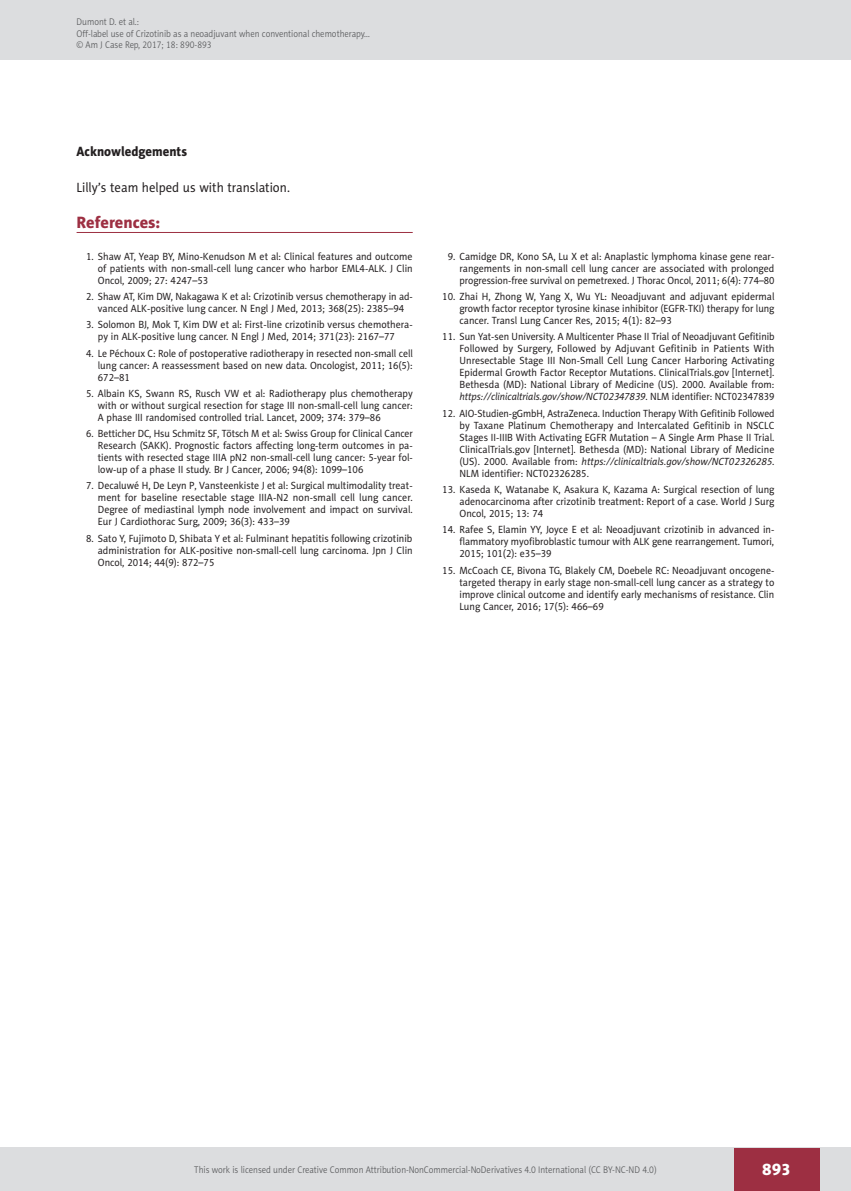
<style>
.page{position:relative;width:851px;height:1191px;background:#fff}
.page>*{position:absolute;margin:0;border:0;box-sizing:border-box;transform-origin:0 0}
.AJCR_Referencje_Tytu{font:16.5px "Naomi Sans EFN Heavy";color:#9d2f42}
.t1{font:16.5px "Naomi Sans EFN Heavy";color:#fff}
.AJCR_Body{font:13.5px "Naomi Sans EFN";color:#231f20;scale:.95 1}
.AJCR_Headline_2{font:13.5px "Naomi Sans EFN Heavy";color:#231f20;scale:.95 1}
.AJCR_Referencje_punk{font:10.5px/12px "Naomi Sans EFN";color:#231f20;text-align:justify;scale:.95 1}
.AJCR_Referencje_punk-2{font:10.5px/12px "Naomi Sans EFN";color:#231f20;text-align:justify;scale:.94 1}
.AJCR_Referencje_punk-3{font:10.5px/12px "Naomi Sans EFN";color:#231f20;text-align:justify;scale:.93 1}
.t2{font:9.75px/11.2px "Naomi Sans EFN Light";color:#57585a;scale:.9 1}
.s1{font-style:italic}
</style>
<div class="page">
<hr style="left:77px;top:232px;width:335px;height:1px;background:#9d2f42">
<div style="left:0;top:1148px;width:850px;height:43px;background:#dcdddf"></div>
<div style="left:733px;top:1147px;width:86px;height:43px;background:#9d2f42"></div>
<div style="left:0;top:0;width:850px;height:60px;background:#dcdddf"></div>
<p class="t2" style="left:77px;top:16px;width:327px">Dumont D. et al.:<br>Off-label use of Crizotinib as a neoadjuvant when conventional chemotherapy… © Am J Case Rep, 2017; 18: 890-893</p>
<p class="AJCR_Headline_2" style="left:77px;top:143px;width:118px">Acknowledgements</p>
<p class="AJCR_Body" style="left:77px;top:179px;width:226px">Lilly’s team helped us with translation.</p>
<p class="AJCR_Referencje_Tytu" style="left:77px;top:212px;width:85px">References:</p>
<p class="AJCR_Referencje_punk" style="left:98px;top:250px;width:333px;text-indent:-12px">1. Shaw AT, Yeap BY, Mino-Kenudson M et al: Clinical features and outcome of patients with non-small-cell lung cancer who harbor EML4-ALK. J Clin Oncol, 2009; 27: 4247–53</p>
<p class="AJCR_Referencje_punk-2" style="left:86px;top:291px;width:349px;text-align:center">2. Shaw AT, Kim DW, Nakagawa K et al: Crizotinib versus chemotherapy in ad&shy;vanced ALK-positive lung cancer. N Engl J Med, 2013; 368(25): 2385–94</p>
<p class="AJCR_Referencje_punk" style="left:86px;top:319px;width:345px;text-align:center">3. Solomon BJ, Mok T, Kim DW et al: First-line crizotinib versus chemothera&shy;py in ALK-positive lung cancer. N Engl J Med, 2014; 371(23): 2167–77</p>
<p class="AJCR_Referencje_punk-2" style="left:98px;top:347px;width:336px;text-indent:-12px">4. Le Péchoux C: Role of postoperative radiotherapy in resected non-small cell lung cancer: A reassessment based on new data. Oncologist, 2011; 16(5):<br>672–81</p>
<p class="AJCR_Referencje_punk" style="left:98px;top:387px;width:333px;text-indent:-12px">5. Albain KS, Swann RS, Rusch VW et al: Radiotherapy plus chemotherapy with or without surgical resection for stage III non-small-cell lung cancer:<br>A phase III randomised controlled trial. Lancet, 2009; 374: 379–86</p>
<p class="AJCR_Referencje_punk-3" style="left:98px;top:428px;width:340px;text-indent:-12px">6. Betticher DC, Hsu Schmitz SF, Tötsch M et al: Swiss Group for Clinical Cancer Research (SAKK). Prognostic factors affecting long-term outcomes in pa&shy;tients with resected stage IIIA pN2 non-small-cell lung cancer: 5-year fol&shy;low-up of a phase II study. Br J Cancer, 2006; 94(8): 1099–106</p>
<p class="AJCR_Referencje_punk" style="left:98px;top:480px;width:333px;text-indent:-12px">7. Decaluwé H, De Leyn P, Vansteenkiste J et al: Surgical multimodality treat&shy;ment for baseline resectable stage IIIA-N2 non-small cell lung cancer.<br>Degree of mediastinal lymph node involvement and impact on survival.<br>Eur J Cardiothorac Surg, 2009; 36(3): 433–39</p>
<p class="AJCR_Referencje_punk" style="left:98px;top:532px;width:333px;text-indent:-12px">8. Sato Y, Fujimoto D, Shibata Y et al: Fulminant hepatitis following crizotinib administration for ALK-positive non-small-cell lung carcinoma. Jpn J Clin Oncol, 2014; 44(9): 872–75</p>
<p class="AJCR_Referencje_punk" style="left:459px;top:250px;width:333px;text-indent:-12px">9. Camidge DR, Kono SA, Lu X et al: Anaplastic lymphoma kinase gene rear&shy;rangements in non-small cell lung cancer are associated with prolonged progression-free survival on pemetrexed. J Thorac Oncol, 2011; 6(4): 774–80</p>
<p class="AJCR_Referencje_punk" style="left:459px;top:291px;width:333px;text-indent:-17px">10. Zhai H, Zhong W, Yang X, Wu YL: Neoadjuvant and adjuvant epidermal growth factor receptor tyrosine kinase inhibitor (EGFR-TKI) therapy for lung cancer. Transl Lung Cancer Res, 2015; 4(1): 82–93</p>
<p class="AJCR_Referencje_punk-2" style="left:459px;top:331px;width:336px;text-indent:-17px">11. Sun Yat-sen University. A Multicenter Phase II Trial of Neoadjuvant Gefitinib Followed by Surgery, Followed by Adjuvant Gefitinib in Patients With Unresectable Stage III Non-Small Cell Lung Cancer Harboring Activating Epidermal Growth Factor Receptor Mutations. ClinicalTrials.gov [Internet].<br>Bethesda (MD): National Library of Medicine (US). 2000. Available from: <span class="s1">https://clinicaltrials.gov/show/NCT02347839</span>. NLM identifier: NCT02347839</p>
<p class="AJCR_Referencje_punk-3" style="left:459px;top:407px;width:340px;text-indent:-17px">12. AIO-Studien-gGmbH, AstraZeneca. Induction Therapy With Gefitinib Followed by Taxane Platinum Chemotherapy and Intercalated Gefitinib in NSCLC Stages II-IIIB With Activating EGFR Mutation – A Single Arm Phase II Trial.<br>ClinicalTrials.gov [Internet]. Bethesda (MD): National Library of Medicine (US). 2000. Available from: <span class="s1">https://clinicaltrials.gov/show/NCT02326285</span>.<br>NLM identifier: NCT02326285.</p>
<p class="AJCR_Referencje_punk" style="left:459px;top:483px;width:333px;text-indent:-17px">13. Kaseda K, Watanabe K, Asakura K, Kazama A: Surgical resection of lung adenocarcinoma after crizotinib treatment: Report of a case. World J Surg Oncol, 2015; 13: 74</p>
<p class="AJCR_Referencje_punk" style="left:459px;top:524px;width:333px;text-indent:-17px">14. Rafee S, Elamin YY, Joyce E et al: Neoadjuvant crizotinib in advanced in&shy;flammatory myofibroblastic tumour with ALK gene rearrangement. Tumori, 2015; 101(2): e35–39</p>
<p class="AJCR_Referencje_punk" style="left:459px;top:564px;width:333px;text-indent:-17px">15. McCoach CE, Bivona TG, Blakely CM, Doebele RC: Neoadjuvant oncogene&shy;targeted therapy in early stage non-small-cell lung cancer as a strategy to improve clinical outcome and identify early mechanisms of resistance. Clin Lung Cancer, 2016; 17(5): 466–69</p>
<p class="t2" style="left:194px;top:1164px;width:515px">This work is licensed under Creative Common Attribution-NonCommercial-NoDerivatives 4.0 International (CC BY-NC-ND 4.0)</p>
<h1 class="t1" style="left:762px;top:1159px;width:30px">893</h1>
</div>
